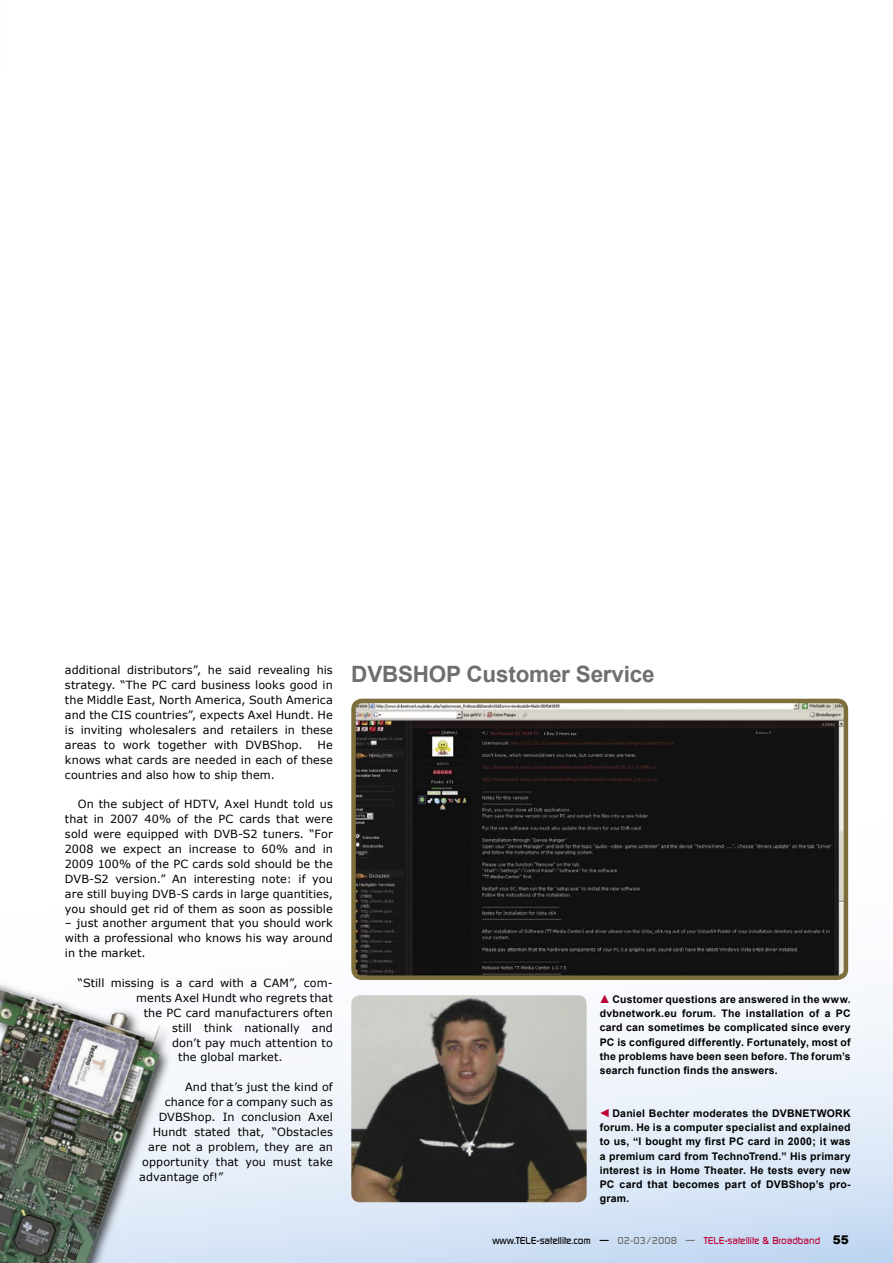
<style>
.page{position:relative;width:893px;height:1263px;background:#fff}
.page>*{position:absolute;margin:0;border:0;box-sizing:border-box;transform-origin:0 0}
.Subtitel{font:700 22.5px "Arial";letter-spacing:-.01em;color:#6f6f6f}
.t1{font:700 12px "Arial";color:#bb0034}
.Text{font:11.25px/14.9px "Verdana";letter-spacing:.005em;color:#000;text-align:justify}
.Bilduntertitel{font:700 10.5px/14.2px "Arial";letter-spacing:.02em;color:#000;text-align:justify}
.Bottom-text{font:500 9.75px "Digital";color:#bb0034}
.s1{color:#000}
.s2{color:#6f6f6f}
.s3{font-family:"Arial";font-weight:900;font-size:12px;color:#000}
</style>
<div class="page">
<svg style="left:281px;top:978px;width:612px;height:285px"></svg>
<img style="left:351px;top:995px;width:236px;height:207px">
<svg style="left:351px;top:698px;width:498px;height:280px;background:#2b2927"></svg>
<img style="left:0;top:983px;width:281px;height:280px">
<p class="Text" style="left:65px;top:662px;width:269px">additional distributors”, he said revealing his strategy. “The PC card business looks good in the Middle East, North America, South America and the CIS countries”, expects Axel Hundt. He is inviting wholesalers and retailers in these areas to work together with DVBShop.</p>
<p class="Text" style="left:65px;top:737px;width:269px;text-indent:253px">He knows what cards are needed in each of these countries and also how to ship them.</p>
<p class="Text" style="left:65px;top:796px;width:269px;text-indent:13px">On the subject of HDTV, Axel Hundt told us that in 2007 40% of the PC cards that were sold were equipped with DVB-S2 tuners. “For 2008 we expect an increase to 60% and in 2009 100% of the PC cards sold should be the DVB-S2 version.” An interesting note: if you are still buying DVB-S cards in large quantities, you should get rid of them as soon as possible</p>
<p class="Text" style="left:65px;top:915px;width:269px">– just another argument that you should work with a professional who knows his way around in the market.</p>
<p class="Text" style="left:78px;top:975px;width:257px">“Still missing is a card with a CAM”, com-</p>
<p class="Text" style="left:136px;top:990px;width:198px">ments Axel Hundt who regrets that</p>
<p class="Text" style="left:144px;top:1005px;width:191px">the PC card manufacturers often</p>
<p class="Text" style="left:172px;top:1020px;width:162px">still think nationally and</p>
<p class="Text" style="left:172px;top:1035px;width:162px">don’t pay much attention to</p>
<p class="Text" style="left:178px;top:1049px;width:106px">the global market.</p>
<p class="Text" style="left:185px;top:1079px;width:149px">And that’s just the kind of</p>
<p class="Text" style="left:165px;top:1094px;width:170px">chance for a company such as</p>
<p class="Text" style="left:159px;top:1109px;width:176px">DVBShop. In conclusion Axel</p>
<p class="Text" style="left:153px;top:1124px;width:182px">Hundt stated that, “Obstacles</p>
<p class="Text" style="left:148px;top:1139px;width:186px">are not a problem, they are an</p>
<p class="Text" style="left:142px;top:1154px;width:192px">opportunity that you must take</p>
<p class="Text" style="left:139px;top:1168px;width:86px">advantage of!”</p>
<p class="Subtitel" style="left:351px;top:659px;width:305px">DVBSHOP Customer Service</p>
<p class="t1" style="left:599px;top:991px;width:13px">▲</p>
<p class="Bilduntertitel" style="left:600px;top:992px;width:252px;text-indent:13px">Customer questions are answered in the www. dvbnetwork.eu forum. The installation of a PC card can sometimes be complicated since every PC is configured differently. Fortunately, most of the problems have been seen before. The forum’s search function finds the answers.</p>
<p class="Bilduntertitel" style="left:600px;top:1106px;width:252px;text-indent:13px">Daniel Bechter moderates the DVBNETWORK forum. He is a computer specialist and explained to us, “I bought my first PC card in 2000; it was a premium card from TechnoTrend.” His primary interest is in Home Theater. He tests every new PC card that becomes part of DVBShop’s pro&shy;gram.</p>
<p class="t1" style="left:596px;top:1119px;width:13px;rotate:-90deg">▲</p>
<p class="Bottom-text" style="left:492px;top:1235px;width:358px"><span class="s1">www.TELE-satellite.com —</span> <span class="s2">02-03/2008 —</span> TELE-satellite &amp; Broadband <span class="s3">55</span></p>
</div>
